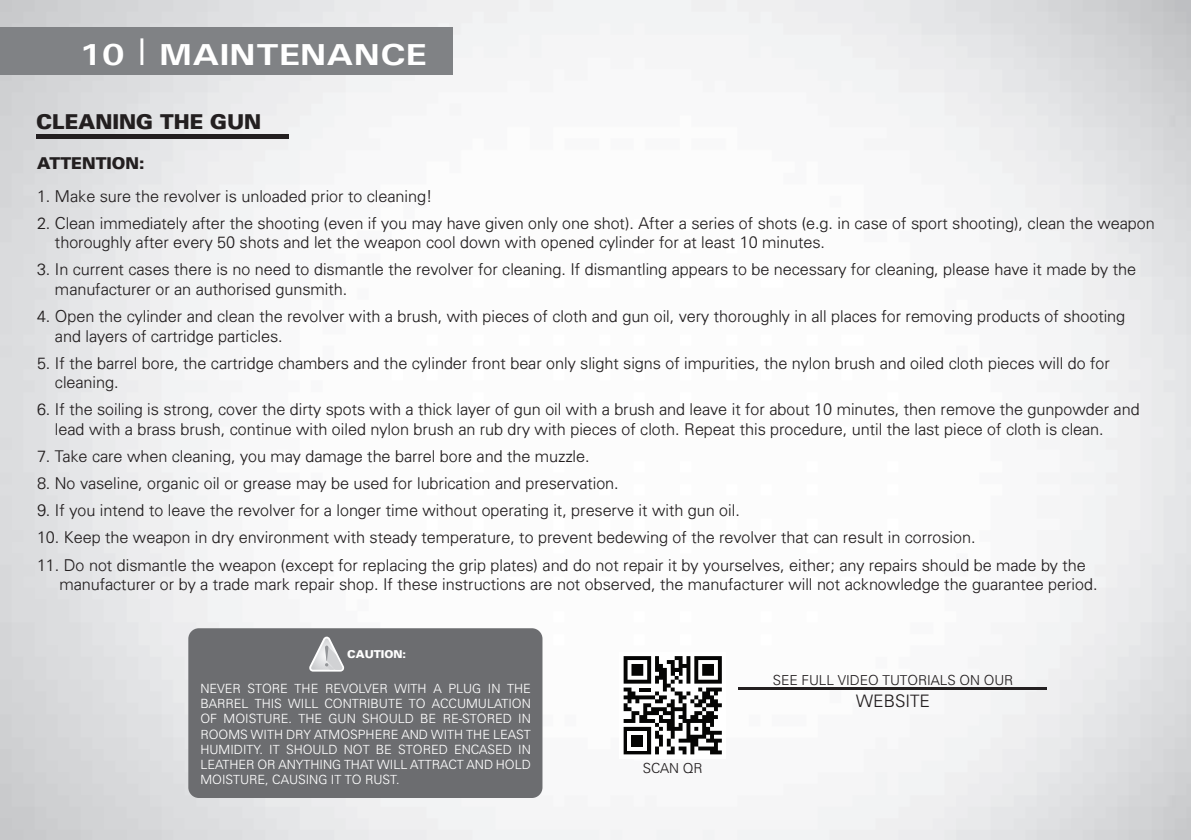
<style>
.page{position:relative;width:1191px;height:840px;background:#fff}
.page>*{position:absolute;margin:0;border:0;box-sizing:border-box;transform-origin:0 0}
.t1{font:700 30.4px "Univers";color:#fff;scale:1.21 1}
.t2{font:900 20.4px "Univers";color:#231f20}
.t3{font:300 17.2px "Univers";color:#231f20}
.t4{font:300 16.2px/19.6px "Univers";color:#231f20}
.t5{font:900 16.2px "Univers";color:#231f20}
.t6{font:300 13.8px "Univers";color:#231f20}
.t7{font:300 12.6px/15.2px "Univers";color:#fff;text-align:justify}
.t8{font:900 10.8px "Univers";color:#fff}
.s1{font-weight:300;font-size:36.8px}
</style>
<div class="page">
<img style="left:0;top:0;width:1191px;height:839px">
<div style="left:0;top:28px;width:453px;height:47px;background:#808285"></div>
<hr style="left:36px;top:135px;width:252px;height:4px;background:#231f20">
<hr style="left:738px;top:687px;width:309px;height:2px;background:#231f20">
<div style="left:619px;top:651px;width:107px;height:106px;background:#fff"></div>
<svg style="left:623px;top:656px;width:99px;height:98px"></svg>
<div style="left:188px;top:628px;width:354px;height:169px;background:#6c6d70;border-radius:11px"></div>
<svg style="left:309px;top:636px;width:35px;height:35px"></svg>
<h1 class="t1" style="left:79px;top:35px;width:289px">10 <span class="s1">|</span> MAINTENANCE</h1>
<p class="t2" style="left:36px;top:108px;width:226px">CLEANING THE GUN</p>
<p class="t5" style="left:37px;top:152px;width:109px">ATTENTION:</p>
<p class="t4" style="left:37px;top:185px;width:397px">1. Make sure the revolver is unloaded prior to cleaning!</p>
<p class="t4" style="left:55px;top:212px;width:1101px;text-indent:-18px">2. Clean immediately after the shooting (even if you may have given only one shot). After a series of shots (e.g. in case of sport shooting), clean the weapon thoroughly after every 50 shots and let the weapon cool down with opened cylinder for at least 10 minutes.</p>
<p class="t4" style="left:55px;top:259px;width:1082px;text-indent:-18px">3. In current cases there is no need to dismantle the revolver for cleaning. If dismantling appears to be necessary for cleaning, please have it made by the manufacturer or an authorised gunsmith.</p>
<p class="t4" style="left:55px;top:306px;width:1071px;text-indent:-18px">4. Open the cylinder and clean the revolver with a brush, with pieces of cloth and gun oil, very thoroughly in all places for removing products of shooting and layers of cartridge particles.</p>
<p class="t4" style="left:55px;top:352px;width:1056px;text-indent:-18px">5. If the barrel bore, the cartridge chambers and the cylinder front bear only slight signs of impurities, the nylon brush and oiled cloth pieces will do for cleaning.</p>
<p class="t4" style="left:55px;top:399px;width:1086px;text-indent:-18px">6. If the soiling is strong, cover the dirty spots with a thick layer of gun oil with a brush and leave it for about 10 minutes, then remove the gunpowder and lead with a brass brush, continue with oiled nylon brush an rub dry with pieces of cloth. Repeat this procedure, until the last piece of cloth is clean.</p>
<p class="t4" style="left:37px;top:446px;width:554px">7. Take care when cleaning, you may damage the barrel bore and the muzzle.</p>
<p class="t4" style="left:37px;top:473px;width:583px">8. No vaseline, organic oil or grease may be used for lubrication and preservation.</p>
<p class="t4" style="left:37px;top:500px;width:704px">9. If you intend to leave the revolver for a longer time without operating it, preserve it with gun oil.</p>
<p class="t4" style="left:37px;top:527px;width:940px">10. Keep the weapon in dry environment with steady temperature, to prevent bedewing of the revolver that can result in corrosion.</p>
<p class="t4" style="left:59px;top:554px;width:1039px;text-indent:-22px">11. Do not dismantle the weapon (except for replacing the grip plates) and do not repair it by yourselves, either; any repairs should be made by the manufacturer or by a trade mark repair shop. If these instructions are not observed, the manufacturer will not acknowledge the guarantee period.</p>
<p class="t8" style="left:347px;top:646px;width:60px">CAUTION:</p>
<p class="t7" style="left:200px;top:680px;width:332px">NEVER STORE THE REVOLVER WITH A PLUG IN THE BARREL THIS WILL CONTRIBUTE TO ACCUMULATION OF MOISTURE. THE GUN SHOULD BE RE-STORED IN ROOMS WITH DRY ATMOSPHERE AND WITH THE LEAST HUMIDITY. IT SHOULD NOT BE STORED ENCASED IN LEATHER OR ANYTHING THAT WILL ATTRACT AND HOLD MOISTURE, CAUSING IT TO RUST.</p>
<p class="t6" style="left:643px;top:759px;width:61px">SCAN QR</p>
<p class="t6" style="left:772px;top:671px;width:242px">SEE FULL VIDEO TUTORIALS ON OUR</p>
<p class="t3" style="left:856px;top:690px;width:75px">WEBSITE</p>
</div>
